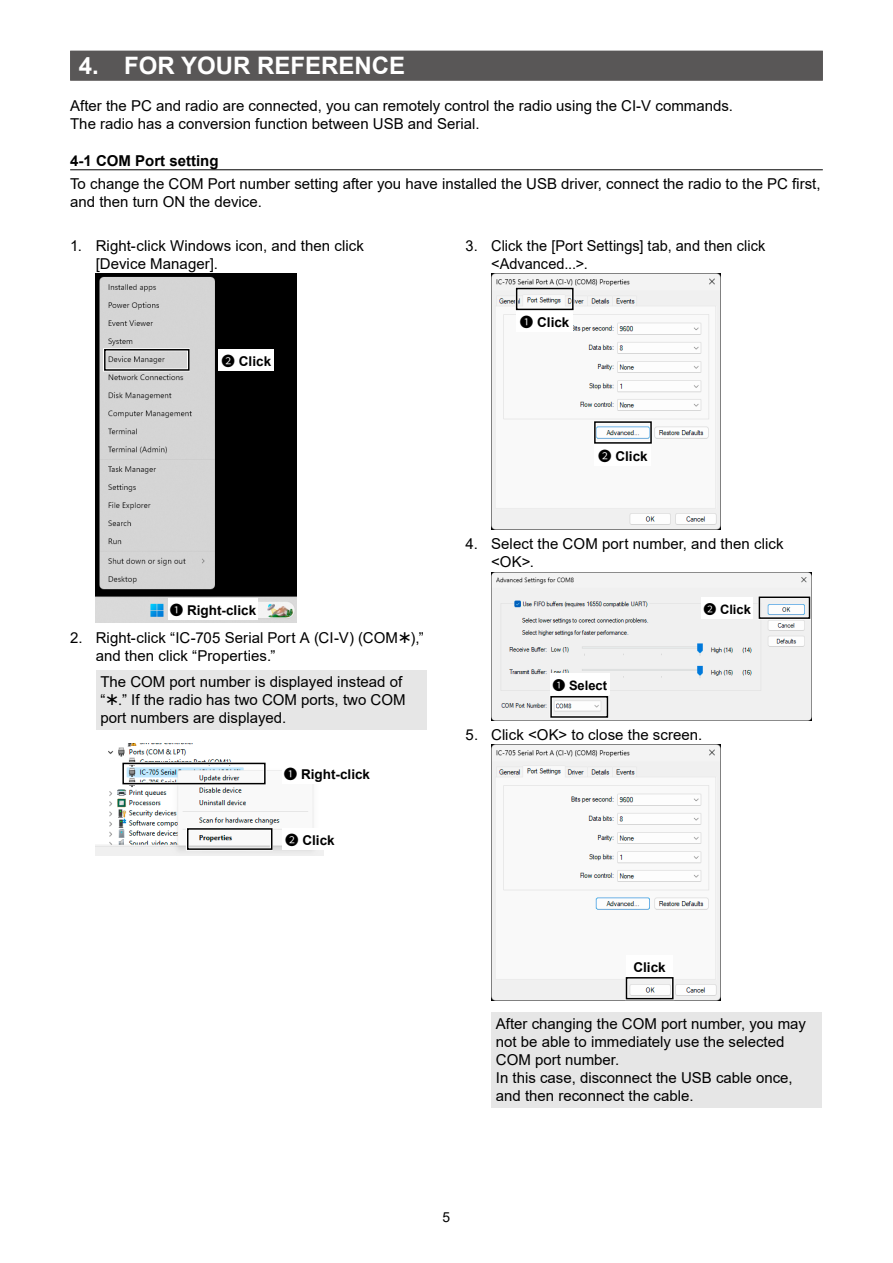
<style>
.page{position:relative;width:893px;height:1263px;background:#fff}
.page>*{position:absolute;margin:0;border:0;box-sizing:border-box;transform-origin:0 0}
.t1{font:700 24px "Arial";color:#fff}
.t2{font:15px/18px "Arial";color:#000}
.t3{font:700 15px "Arial";color:#000}
.t4{font:13.8px "Arial";color:#000}
.t5{font:700 13.5px "Arial";color:#000}
.t6{font:700 12.9px "Arial";color:#000}
.s1{font-family:"maru num tb";font-weight:400}
.s2{font-family:"Minion Pro"}
</style>
<div class="page">
<div style="left:70px;top:51px;width:753px;height:30px;background:#595757"></div>
<hr style="left:70px;top:170px;width:753px;height:1px;background:#000">
<img style="left:96px;top:273px;width:201px;height:350px">
<div style="left:168px;top:598px;width:90px;height:21px;background:#fff"></div>
<div style="left:219px;top:349px;width:55px;height:21px;background:#fff"></div>
<div style="left:103px;top:348px;width:87px;height:23px;border:3px solid #fff"></div>
<div style="left:104px;top:349px;width:86px;height:22px;border:2px solid #000"></div>
<div style="left:96px;top:670px;width:331px;height:59px;background:#e6e6e6"></div>
<img style="left:96px;top:743px;width:228px;height:113px">
<div style="left:282px;top:762px;width:90px;height:22px;background:#fff"></div>
<div style="left:282px;top:829px;width:56px;height:21px;background:#fff"></div>
<div style="left:186px;top:827px;width:87px;height:24px;border:3px solid #fff"></div>
<div style="left:187px;top:828px;width:85px;height:22px;border:2px solid #000"></div>
<div style="left:122px;top:763px;width:144px;height:21px;border:2px solid #000"></div>
<img style="left:491px;top:273px;width:230px;height:256px">
<div style="left:516px;top:311px;width:57px;height:21px;background:#fff"></div>
<div style="left:515px;top:287px;width:59px;height:24px;border:3px solid #fff"></div>
<div style="left:516px;top:288px;width:58px;height:22px;border:2px solid #000"></div>
<div style="left:595px;top:444px;width:56px;height:21px;background:#fff"></div>
<div style="left:594px;top:421px;width:58px;height:23px;border:2px solid #000"></div>
<img style="left:491px;top:572px;width:320px;height:148px">
<div style="left:702px;top:598px;width:51px;height:21px;background:#fff"></div>
<div style="left:550px;top:673px;width:60px;height:21px;background:#fff"></div>
<div style="left:550px;top:695px;width:59px;height:23px;border:3px solid #fff"></div>
<div style="left:550px;top:696px;width:58px;height:22px;border:2px solid #000"></div>
<div style="left:758px;top:596px;width:53px;height:24px;border:3px solid #fff"></div>
<div style="left:759px;top:596px;width:51px;height:23px;border:2px solid #000"></div>
<img style="left:491px;top:745px;width:230px;height:256px">
<div style="left:626px;top:955px;width:47px;height:21px;background:#fff"></div>
<div style="left:625px;top:976px;width:49px;height:24px;border:3px solid #fff"></div>
<div style="left:626px;top:977px;width:48px;height:22px;border:2px solid #000"></div>
<div style="left:492px;top:1012px;width:330px;height:95px;background:#e6e6e6"></div>
<h1 class="t1" style="left:79px;top:49px;width:328px">4. FOR YOUR REFERENCE</h1>
<p class="t2" style="left:70px;top:97px;width:664px">After the PC and radio are connected, you can remotely control the radio using the CI-V commands.<br>The radio has a conversion function between USB and Serial.</p>
<p class="t3" style="left:70px;top:151px;width:150px">4-1 COM Port setting</p>
<p class="t2" style="left:70px;top:174px;width:752px">To change the COM Port number setting after you have installed the USB driver, connect the radio to the PC first, and then turn ON the device.</p>
<p class="t2" style="left:96px;top:236px;width:270px;text-indent:-26px">1. Right-click Windows icon, and then click [Device Manager].</p>
<p class="t2" style="left:491px;top:236px;width:276px;text-indent:-26px">3. Click the [Port Settings] tab, and then click &lt;Advanced...&gt;.</p>
<p class="t5" style="left:222px;top:351px;width:51px"><span class="s1">2</span> Click</p>
<p class="t5" style="left:170px;top:600px;width:88px"><span class="s1">1</span> Right-click</p>
<p class="t2" style="left:96px;top:628px;width:330px;text-indent:-26px">2. Right-click “IC-705 Serial Port A (CI-V) (COM ),” and then click “Properties.”</p>
<p class="t2" style="left:100px;top:673px;width:307px">The COM port number is displayed instead of “ <span class="s2">.</span>” If the radio has two COM ports, two COM port numbers are displayed.</p>
<p class="t5" style="left:284px;top:765px;width:88px"><span class="s1">1</span> Right-click</p>
<p class="t5" style="left:285px;top:831px;width:51px"><span class="s1">2</span> Click</p>
<p class="t5" style="left:520px;top:313px;width:51px"><span class="s1">1</span> Click</p>
<p class="t5" style="left:598px;top:446px;width:51px"><span class="s1">2</span> Click</p>
<p class="t2" style="left:491px;top:535px;width:294px;text-indent:-26px">4. Select the COM port number, and then click &lt;OK&gt;.</p>
<p class="t6" style="left:703px;top:600px;width:49px"><span class="s1">2</span> Click</p>
<p class="t6" style="left:552px;top:676px;width:56px"><span class="s1">1</span> Select</p>
<p class="t2" style="left:466px;top:726px;width:238px">5. Click &lt;OK&gt; to close the screen.</p>
<p class="t4" style="left:443px;top:1208px;width:9px">5</p>
<p class="t5" style="left:633px;top:957px;width:34px">Click</p>
<p class="t2" style="left:496px;top:1015px;width:312px">After changing the COM port number, you may not be able to immediately use the selected COM port number.<br>In this case, disconnect the USB cable once, and then reconnect the cable.</p>
</div>
